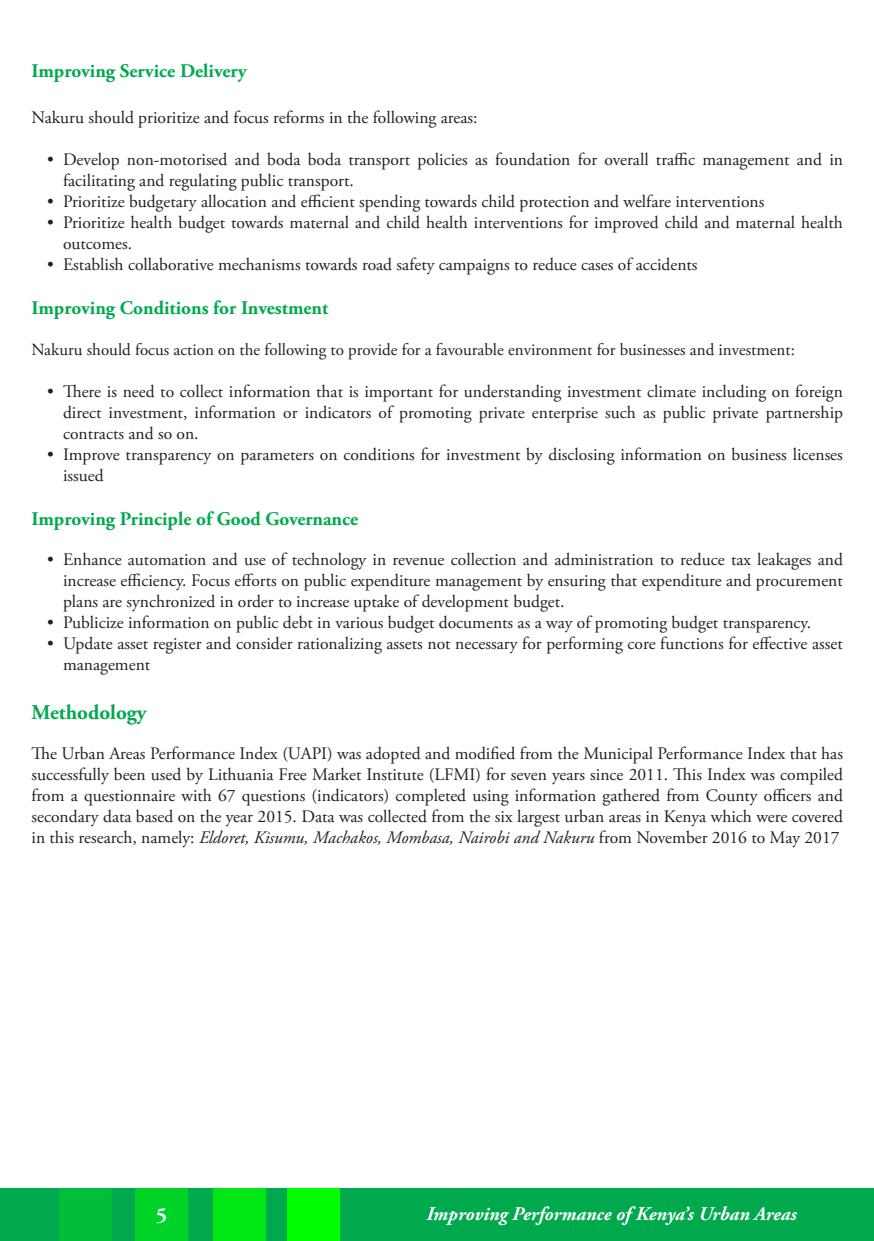
<style>
.page{position:relative;width:874px;height:1241px;background:#fff}
.page>*{position:absolute;margin:0;border:0;box-sizing:border-box;transform-origin:0 0}
.t1{font:700 21px "Adobe Garamond Pro";color:#00a94e}
.t2{font:700 21px "Adobe Garamond Pro";color:#fff}
.t3{font:700 19.25px "Adobe Garamond Pro";color:#00a94e}
.t4{font:italic 700 19.25px "Adobe Garamond Pro";color:#fff}
.t5{font:17.5px/21px "Adobe Garamond Pro";color:#231f20}
.t6{font:16.97px "Adobe Garamond Pro";color:#231f20}
.s1{font-style:italic}
</style>
<div class="page">
<div style="left:0;top:1187px;width:873px;height:53px;background:#00a94e"></div>
<div style="left:287px;top:1188px;width:52px;height:52px;background:#00fe01"></div>
<div style="left:60px;top:1188px;width:52px;height:52px;background:#00be3a"></div>
<div style="left:135px;top:1188px;width:52px;height:52px;background:#00d327"></div>
<div style="left:213px;top:1188px;width:52px;height:52px;background:#00e814"></div>
<p class="t3" style="left:32px;top:60px;width:217px">Improving Service Delivery</p>
<p class="t5" style="left:32px;top:107px;width:447px">Nakuru should prioritize and focus reforms in the following areas:</p>
<p class="t5" style="left:63px;top:149px;width:781px;text-indent:-16px">• Develop non-motorised and boda boda transport policies as foundation for overall traffic management and in facilitating and regulating public transport.</p>
<p class="t5" style="left:47px;top:191px;width:718px">• Prioritize budgetary allocation and efficient spending towards child protection and welfare interventions</p>
<p class="t5" style="left:63px;top:212px;width:781px;text-indent:-16px">• Prioritize health budget towards maternal and child health interventions for improved child and maternal health outcomes.</p>
<p class="t5" style="left:47px;top:254px;width:651px">• Establish collaborative mechanisms towards road safety campaigns to reduce cases of accidents</p>
<p class="t3" style="left:32px;top:296px;width:298px">Improving Conditions for Investment</p>
<p class="t6" style="left:32px;top:339px;width:764px">Nakuru should focus action on the following to provide for a favourable environment for businesses and investment:</p>
<p class="t5" style="left:63px;top:381px;width:781px;text-align:justify;text-indent:-16px">• There is need to collect information that is important for understanding investment climate including on foreign direct investment, information or indicators of promoting private enterprise such as public private partnership contracts and so on.</p>
<p class="t5" style="left:63px;top:444px;width:781px;text-indent:-16px">• Improve transparency on parameters on conditions for investment by disclosing information on business licenses issued</p>
<p class="t3" style="left:32px;top:508px;width:328px">Improving Principle of Good Governance</p>
<p class="t5" style="left:63px;top:549px;width:781px;text-align:justify;text-indent:-16px">• Enhance automation and use of technology in revenue collection and administration to reduce tax leakages and increase efficiency. Focus efforts on public expenditure management by ensuring that expenditure and procurement plans are synchronized in order to increase uptake of development budget.</p>
<p class="t5" style="left:47px;top:612px;width:765px">• Publicize information on public debt in various budget documents as a way of promoting budget transparency.</p>
<p class="t5" style="left:63px;top:633px;width:781px;text-indent:-16px">• Update asset register and consider rationalizing assets not necessary for performing core functions for effective asset management</p>
<p class="t1" style="left:32px;top:699px;width:117px">Methodology</p>
<p class="t5" style="left:32px;top:743px;width:812px;text-align:justify">The Urban Areas Performance Index (UAPI) was adopted and modified from the Municipal Performance Index that has successfully been used by Lithuania Free Market Institute (LFMI) for seven years since 2011. This Index was compiled from a questionnaire with 67 questions (indicators) completed using information gathered from County officers and secondary data based on the year 2015. Data was collected from the six largest urban areas in Kenya which were covered in this research, namely: <span class="s1">Eldoret, Kisumu, Machakos, Mombasa, Nairobi and Nakuru</span> from November 2016 to May 2017</p>
<p class="t2" style="left:156px;top:1203px;width:12px">5</p>
<p class="t4" style="left:426px;top:1202px;width:371px">Improving Performance of Kenya’s Urban Areas</p>
</div>
